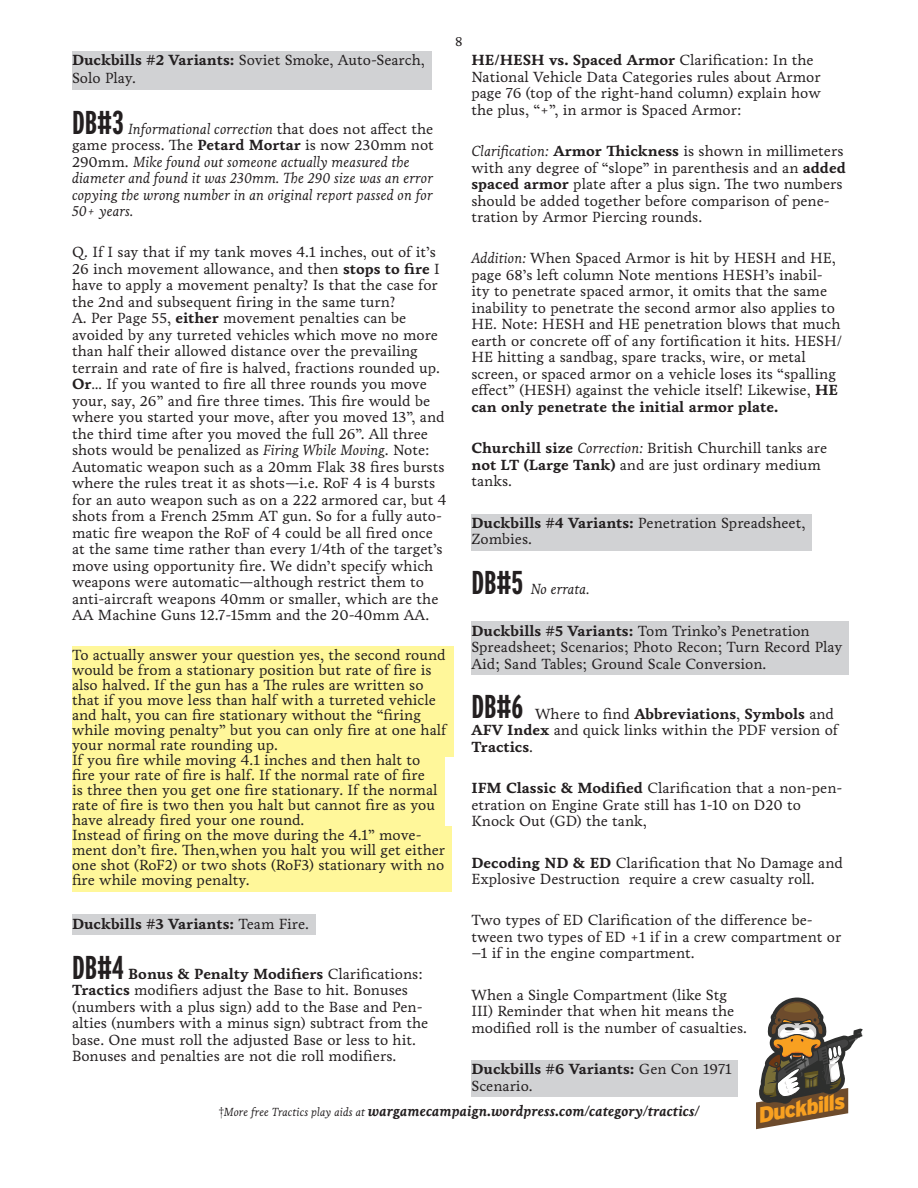
<style>
.page{position:relative;width:918px;height:1188px;background:#fff}
.page>*{position:absolute;margin:0;border:0;box-sizing:border-box;transform-origin:0 0}
.t1{font:700 33px "Interstate Compressed";color:#231f20}
.t2{font:italic 900 22.05px "Interstate";color:#f8a020}
.Text_on_Table_Page{font:15px/16.5px "Livory";color:#231f20}
.Text_on_Table_Yellow_Highlight{font:15px/15px "Livory";color:#231f20}
.Text_on_Table_Page-2{font:italic 15px/16.5px "Livory";color:#231f20}
.Text_on_Table_-_Grey_Variants{font:15px/16.5px "Livory";color:#231f20}
.t3{font:italic 700 15px "Livory";color:#231f20}
.Text_on_Table_-_Grey_Variants-2{font:700 15px/16.5px "Livory";color:#231f20}
.t4{font:13.5px "Livory";color:#231f20}
.s1{font-weight:700}
.s2{font-style:normal}
.s3{font-weight:700;font-style:normal}
.s4{font-style:italic}
.s5{font-weight:400}
.s6{font-weight:400;font-size:12px}
</style>
<div class="page">
<svg style="left:756px;top:998px;width:107px;height:131px"></svg>
<div style="left:72px;top:51px;width:360px;height:39px;background:#d1d2d4"></div>
<div style="left:72px;top:646px;width:381px;height:111px;background:#fff79a"></div>
<div style="left:72px;top:751px;width:372px;height:81px;background:#fff79a"></div>
<div style="left:72px;top:826px;width:380px;height:66px;background:#fff79a"></div>
<div style="left:72px;top:915px;width:244px;height:20px;background:#d1d2d4"></div>
<div style="left:471px;top:514px;width:341px;height:37px;background:#d1d2d4"></div>
<div style="left:471px;top:622px;width:378px;height:53px;background:#d1d2d4"></div>
<div style="left:471px;top:1060px;width:267px;height:37px;background:#d1d2d4"></div>
<p class="Text_on_Table_-_Grey_Variants" style="left:72px;top:51px;width:354px;line-height:18px"><span class="s1">Duckbills #2 Variants:</span> Soviet Smoke, Auto-Search,<br>Solo Play.</p>
<p class="t1" style="left:72px;top:104px;width:53px">DB#3</p>
<p class="Text_on_Table_Page-2" style="left:72px;top:120px;width:363px;text-indent:56px">Informational correction <span class="s2">that does not affect the game process. The</span> <span class="s3">Petard Mortar</span> <span class="s2">is now 230mm not 290mm.</span> Mike found out someone actually measured the diameter and found it was 230mm. The 290 size was an error copying the wrong number in an original report passed on for 50+ years.</p>
<p class="Text_on_Table_Page" style="left:72px;top:244px;width:376px">Q. If I say that if my tank moves 4.1 inches, out of it’s 26 inch movement allowance, and then <span class="s1">stops to fire</span> I have to apply a movement penalty? Is that the case for the 2nd and subsequent firing in the same turn?<br>A. Per Page 55, <span class="s1">either</span> movement penalties can be avoided by any turreted vehicles which move no more than half their allowed distance over the prevailing terrain and rate of fire is halved, fractions rounded up.<br><span class="s1">Or</span>… If you wanted to fire all three rounds you move your, say, 26” and fire three times. This fire would be where you started your move, after you moved 13”, and the third time after you moved the full 26”. All three shots would be penalized as <span class="s4">Firing While Moving</span>. Note:<br>Automatic weapon such as a 20mm Flak 38 fires bursts where the rules treat it as shots—i.e. RoF 4 is 4 bursts for an auto weapon such as on a 222 armored car, but 4 shots from a French 25mm AT gun. So for a fully auto&shy;matic fire weapon the RoF of 4 could be all fired once at the same time rather than every 1/4th of the target’s move using opportunity fire. We didn’t specify which weapons were automatic—although restrict them to anti-aircraft weapons 40mm or smaller, which are the AA Machine Guns 12.7-15mm and the 20-40mm AA.</p>
<p class="Text_on_Table_Yellow_Highlight" style="left:72px;top:648px;width:376px">To actually answer your question yes, the second round would be from a stationary position but rate of fire is also halved. If the gun has a The rules are written so that if you move less than half with a turreted vehicle and halt, you can fire stationary without the “firing while moving penalty” but you can only fire at one half your normal rate rounding up.</p>
<p class="Text_on_Table_Yellow_Highlight" style="left:72px;top:753px;width:367px">If you fire while moving 4.1 inches and then halt to fire your rate of fire is half. If the normal rate of fire is three then you get one fire stationary. If the normal rate of fire is two then you halt but cannot fire as you have already fired your one round.</p>
<p class="Text_on_Table_Yellow_Highlight" style="left:72px;top:828px;width:375px">Instead of firing on the move during the 4.1” move&shy;ment don’t fire. Then,when you halt you will get either one shot (RoF2) or two shots (RoF3) stationary with no fire while moving penalty.</p>
<p class="Text_on_Table_-_Grey_Variants-2" style="left:72px;top:915px;width:239px">Duckbills #3 Variants: <span class="s5">Team Fire.</span></p>
<p class="t1" style="left:72px;top:949px;width:53px">DB#4</p>
<p class="Text_on_Table_Page" style="left:72px;top:966px;width:358px;text-indent:56px"><span class="s1">Bonus &amp; Penalty Modifiers</span> Clarifications:<br><span class="s1">Tractics</span> modifiers adjust the Base to hit. Bonuses (numbers with a plus sign) add to the Base and Pen&shy;alties (numbers with a minus sign) subtract from the base. One must roll the adjusted Base or less to hit.<br>Bonuses and penalties are not die roll modifiers.</p>
<p class="t4" style="left:455px;top:33px;width:9px">8</p>
<p class="Text_on_Table_Page" style="left:471px;top:52px;width:351px"><span class="s1">HE/HESH vs. Spaced Armor</span> Clarification: In the National Vehicle Data Categories rules about Armor page 76 (top of the right-hand column) explain how the plus, “+”, in armor is Spaced Armor:</p>
<p class="Text_on_Table_Page" style="left:471px;top:143px;width:376px"><span class="s4">Clarification:</span> <span class="s1">Armor Thickness</span> is shown in millimeters with any degree of “slope” in parenthesis and an <span class="s1">added spaced armor</span> plate after a plus sign. The two numbers should be added together before comparison of pene&shy;tration by Armor Piercing rounds.</p>
<p class="Text_on_Table_Page" style="left:471px;top:250px;width:372px"><span class="s4">Addition:</span> When Spaced Armor is hit by HESH and HE, page 68’s left column Note mentions HESH’s inabil&shy;ity to penetrate spaced armor, it omits that the same inability to penetrate the second armor also applies to HE. Note: HESH and HE penetration blows that much earth or concrete off of any fortification it hits. HESH/ HE hitting a sandbag, spare tracks, wire, or metal screen, or spaced armor on a vehicle loses its “spalling effect” (HESH) against the vehicle itself! Likewise, <span class="s1">HE can only penetrate the initial armor plate.</span></p>
<p class="Text_on_Table_Page" style="left:471px;top:440px;width:357px"><span class="s1">Churchill size</span> <span class="s4">Correction:</span> British Churchill tanks are <span class="s1">not LT (Large Tank)</span> and are just ordinary medium tanks.</p>
<p class="Text_on_Table_-_Grey_Variants" style="left:471px;top:514px;width:335px"><span class="s1">Duckbills #4 Variants:</span> Penetration Spreadsheet,<br>Zombies.</p>
<p class="t1" style="left:471px;top:564px;width:54px">DB#5</p>
<p class="Text_on_Table_Page-2" style="left:531px;top:581px;width:61px">No errata.</p>
<p class="Text_on_Table_-_Grey_Variants" style="left:471px;top:622px;width:373px"><span class="s1">Duckbills #5 Variants:</span> Tom Trinko’s Penetration<br>Spreadsheet; Scenarios; Photo Recon; Turn Record Play<br>Aid; Sand Tables; Ground Scale Conversion.</p>
<p class="t1" style="left:471px;top:688px;width:53px">DB#6</p>
<p class="Text_on_Table_Page" style="left:471px;top:706px;width:368px;text-indent:64px">Where to find <span class="s1">Abbreviations</span>, <span class="s1">Symbols</span> and<br><span class="s1">AFV Index</span> and quick links within the PDF version of<br><span class="s1">Tractics</span>.</p>
<p class="Text_on_Table_Page" style="left:471px;top:780px;width:373px"><span class="s1">IFM Classic &amp; Modified</span> Clarification that a non-pen&shy;etration on Engine Grate still has 1-10 on D20 to<br>Knock Out (GD) the tank,</p>
<p class="Text_on_Table_Page" style="left:471px;top:854px;width:373px"><span class="s1">Decoding ND &amp; ED</span> Clarification that No Damage and<br>Explosive Destruction require a crew casualty roll.</p>
<p class="Text_on_Table_Page" style="left:471px;top:912px;width:371px">Two types of ED Clarification of the difference be&shy;tween two types of ED +1 if in a crew compartment or –1 if in the engine compartment.</p>
<p class="Text_on_Table_Page" style="left:471px;top:987px;width:277px">When a Single Compartment (like Stg<br>III) Reminder that when hit means the modified roll is the number of casualties.</p>
<p class="Text_on_Table_-_Grey_Variants-2" style="left:471px;top:1061px;width:262px">Duckbills #6 Variants: <span class="s5">Gen Con 1971<br>Scenario.</span></p>
<p class="t3" style="left:219px;top:1102px;width:482px"><span class="s6">†More free Tractics play aids at</span> wargamecampaign.wordpress.com/category/tractics/</p>
<h2 class="t2" style="left:756px;top:1103px;width:90px;rotate:-10deg">Duckbills</h2>
</div>
